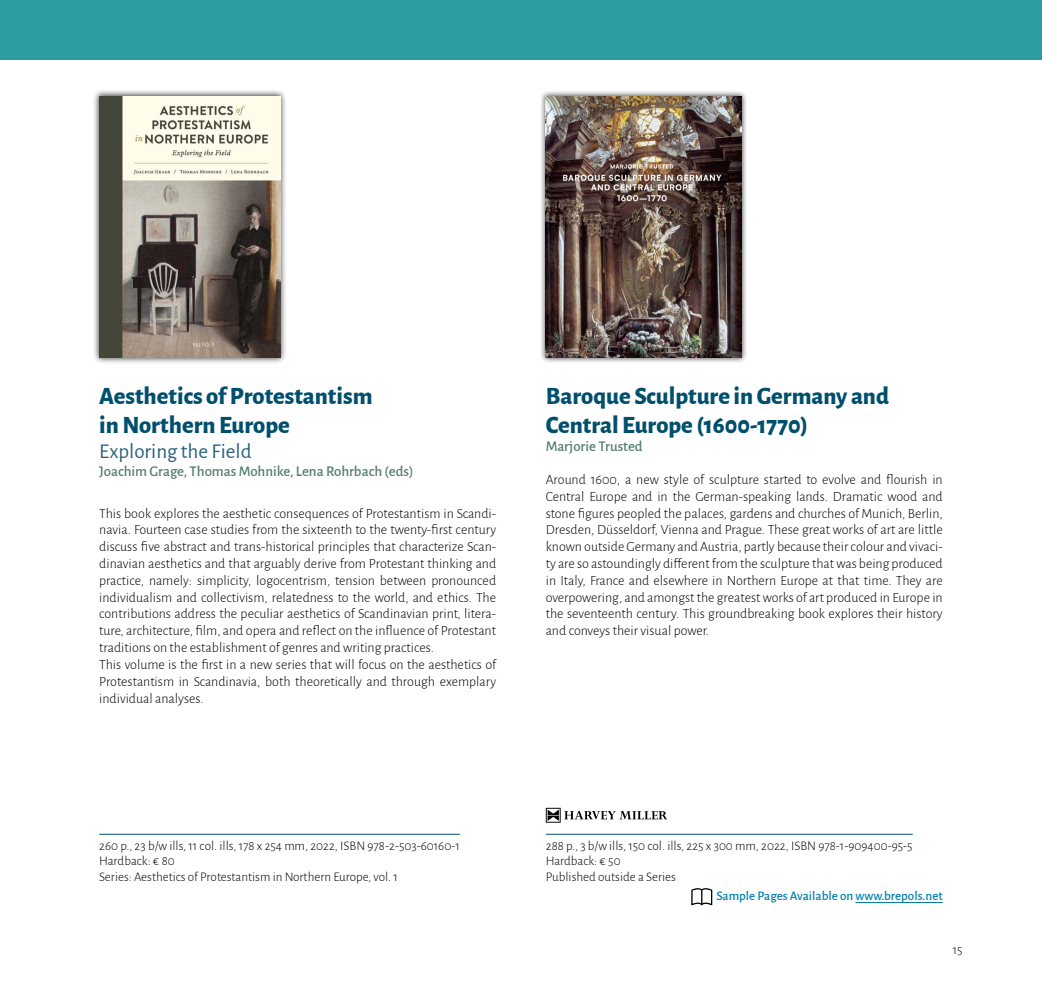
<style>
.page{position:relative;width:1042px;height:993px;background:#fff}
.page>*{position:absolute;margin:0;border:0;box-sizing:border-box;transform-origin:0 0}
.t1{font:800 24.5px/29.4px "Alegreya Sans";color:#004f6c}
.t2{font:21px "Alegreya Sans";color:#2a617d}
.t3{font:500 14.88px "Alegreya Sans";color:#527b70}
.t4{font:300 14px/16.8px "Alegreya Sans";color:#000;text-align:justify}
.t5{font:300 13.12px/15.8px "Alegreya Sans";color:#000}
.t6{font:500 13.12px "Alegreya Sans";color:#007fad}
</style>
<div class="page">
<div style="left:0;top:0;width:1042px;height:60px;background:#2c9da2"></div>
<div style="left:539px;top:89px;width:209px;height:275px;background:#000;opacity:.75"></div>
<img style="left:546px;top:96px;width:195px;height:261px">
<hr style="left:546px;top:833px;width:366px;height:1px;background:#004f6c">
<hr style="left:855px;top:901px;width:88px;height:1px;background:#007fad">
<svg style="left:691px;top:888px;width:21px;height:17px"></svg>
<svg style="left:546px;top:807px;width:121px;height:15px"></svg>
<div style="left:92px;top:89px;width:195px;height:276px;background:#000;opacity:.75"></div>
<img style="left:99px;top:96px;width:181px;height:261px">
<hr style="left:99px;top:833px;width:361px;height:1px;background:#004f6c">
<h1 class="t1" style="left:99px;top:379px;width:275px">Aesthetics of Protestantism in Northern Europe</h1>
<h2 class="t2" style="left:99px;top:437px;width:154px">Exploring the Field</h2>
<p class="t3" style="left:99px;top:460px;width:316px">Joachim Grage, Thomas Mohnike, Lena Rohrbach (eds)</p>
<p class="t4" style="left:99px;top:504px;width:398px;text-align:left">This book explores the aesthetic consequences of Protestantism in Scandi&shy;navia. Fourteen case studies from the sixteenth to the twenty-first century discuss five abstract and trans-historical principles that characterize Scan&shy;dinavian aesthetics and that arguably derive from Protestant thinking and practice, namely: simplicity, logocentrism, tension between pronounced individualism and collectivism, relatedness to the world, and ethics. The contributions address the peculiar aesthetics of Scandinavian print, litera&shy;ture, architecture, film, and opera and reflect on the influence of Protestant traditions on the establishment of genres and writing practices.<br>This volume is the first in a new series that will focus on the aesthetics of Protestantism in Scandinavia, both theoretically and through exemplary individual analyses.</p>
<h1 class="t1" style="left:546px;top:379px;width:345px">Baroque Sculpture in Germany and<br>Central Europe (1600-1770)</h1>
<p class="t3" style="left:546px;top:435px;width:98px">Marjorie Trusted</p>
<p class="t4" style="left:546px;top:470px;width:398px">Around 1600, a new style of sculpture started to evolve and flourish in Central Europe and in the German-speaking lands. Dramatic wood and stone figures peopled the palaces, gardens and churches of Munich, Berlin, Dresden, Düsseldorf, Vienna and Prague. These great works of art are little known outside Germany and Austria, partly because their colour and vivaci&shy;ty are so astoundingly different from the sculpture that was being produced in Italy, France and elsewhere in Northern Europe at that time. They are overpowering, and amongst the greatest works of art produced in Europe in the seventeenth century. This groundbreaking book explores their history and conveys their visual power.</p>
<p class="t5" style="left:99px;top:836px;width:362px">260 p., 23 b/w ills, 11 col. ills, 178 x 254 mm, 2022, ISBN 978-2-503-60160-1<br>Hardback: € 80<br>Series: Aesthetics of Protestantism in Northern Europe, vol. 1</p>
<p class="t5" style="left:546px;top:836px;width:368px">288 p., 3 b/w ills, 150 col. ills, 225 x 300 mm, 2022, ISBN 978-1-909400-95-5<br>Hardback: € 50<br>Published outside a Series</p>
<p class="t6" style="left:716px;top:886px;width:228px">Sample Pages Available on www.brepols.net</p>
<p class="t5" style="left:952px;top:940px;width:11px">15</p>
</div>
